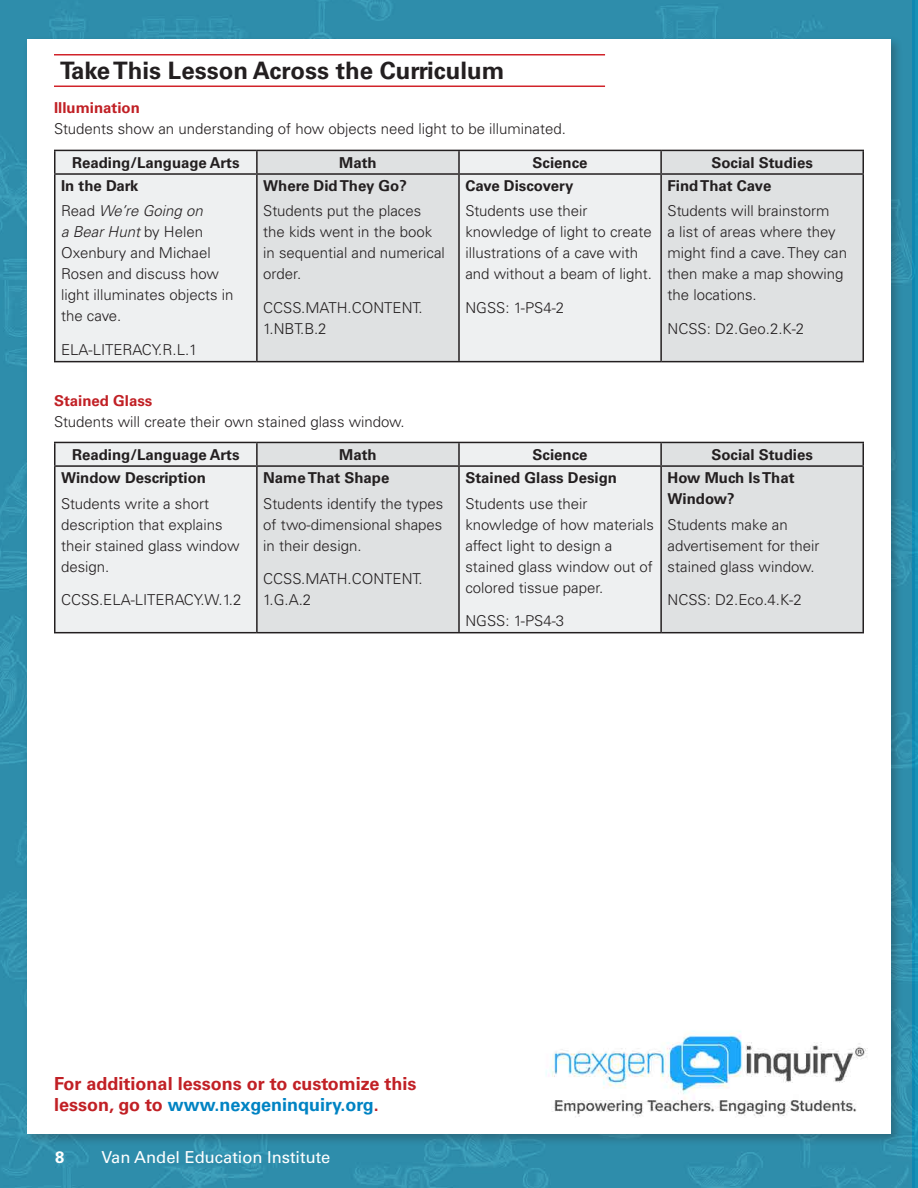
<style>
.page{position:relative;width:918px;height:1188px;background:#fff}
.page>*{position:absolute;margin:0;border:0;box-sizing:border-box;transform-origin:0 0}
.t1{font:700 24px "Univers LT Std";color:#231f20}
.t2{font:700 18px/21px "Univers LT Std";color:#c12025}
.t3{font:16.5px "Univers LT Std";color:#fff}
.t4{font:700 16.5px "Univers LT Std";color:#fff}
.t5{font:300 15px/21px "Univers LT Std";color:#231f20}
.t6{font:700 15px/21px "Univers LT Std";color:#231f20}
.t7{font:italic 300 15px/25.2px "Univers LT Std";color:#231f20}
.t8{font:700 15px "Univers LT Std";color:#c12025}
.s1{font-weight:700;font-style:normal}
.s2{font-style:normal}
.s3{font-style:italic}
.s4{color:#0083c3}
</style>
<div class="page">
<img style="left:0;top:0;width:912px;height:1188px">
<div style="left:23px;top:35px;width:880px;height:1112px;background:#231f20;opacity:.3"></div>
<div style="left:27px;top:39px;width:864px;height:1095px;background:#fff"></div>
<div style="left:912px;top:0;width:6px;height:1188px;background:#1087b1"></div>
<hr style="left:915px;top:0;width:3px;height:1188px;background:#1692b7">
<div style="left:56px;top:151px;width:200px;height:210px;background:#eef0f1"></div>
<svg style="left:258px;top:151px;width:604px;height:210px;background:#e3e5e6"></svg>
<hr style="left:54px;top:150px;width:203px;height:1px;background:#231f20">
<hr style="left:54px;top:151px;width:2px;height:22px;background:#231f20">
<hr style="left:257px;top:150px;width:202px;height:1px;background:#231f20">
<hr style="left:256px;top:151px;width:2px;height:22px;background:#231f20">
<hr style="left:459px;top:150px;width:202px;height:1px;background:#231f20">
<hr style="left:458px;top:151px;width:2px;height:22px;background:#231f20">
<hr style="left:661px;top:150px;width:203px;height:1px;background:#231f20">
<hr style="left:660px;top:151px;width:2px;height:22px;background:#231f20">
<hr style="left:862px;top:151px;width:2px;height:22px;background:#231f20">
<hr style="left:54px;top:173px;width:203px;height:2px;background:#231f20">
<hr style="left:54px;top:175px;width:2px;height:186px;background:#231f20">
<hr style="left:257px;top:173px;width:202px;height:2px;background:#231f20">
<hr style="left:256px;top:175px;width:2px;height:186px;background:#231f20">
<hr style="left:459px;top:173px;width:202px;height:2px;background:#231f20">
<hr style="left:458px;top:175px;width:2px;height:186px;background:#231f20">
<hr style="left:661px;top:173px;width:203px;height:2px;background:#231f20">
<hr style="left:660px;top:175px;width:2px;height:186px;background:#231f20">
<hr style="left:862px;top:175px;width:2px;height:186px;background:#231f20">
<hr style="left:54px;top:361px;width:203px;height:1px;background:#231f20">
<hr style="left:257px;top:361px;width:202px;height:1px;background:#231f20">
<hr style="left:459px;top:361px;width:202px;height:1px;background:#231f20">
<hr style="left:661px;top:361px;width:203px;height:1px;background:#231f20">
<div style="left:56px;top:443px;width:200px;height:189px;background:#eef0f1"></div>
<svg style="left:258px;top:443px;width:604px;height:189px;background:#e3e5e6"></svg>
<hr style="left:54px;top:442px;width:203px;height:1px;background:#231f20">
<hr style="left:54px;top:443px;width:2px;height:22px;background:#231f20">
<hr style="left:257px;top:442px;width:202px;height:1px;background:#231f20">
<hr style="left:256px;top:443px;width:2px;height:22px;background:#231f20">
<hr style="left:459px;top:442px;width:202px;height:1px;background:#231f20">
<hr style="left:458px;top:443px;width:2px;height:22px;background:#231f20">
<hr style="left:661px;top:442px;width:203px;height:1px;background:#231f20">
<hr style="left:660px;top:443px;width:2px;height:22px;background:#231f20">
<hr style="left:862px;top:443px;width:2px;height:22px;background:#231f20">
<hr style="left:54px;top:465px;width:203px;height:2px;background:#231f20">
<hr style="left:54px;top:467px;width:2px;height:165px;background:#231f20">
<hr style="left:257px;top:465px;width:202px;height:2px;background:#231f20">
<hr style="left:256px;top:467px;width:2px;height:165px;background:#231f20">
<hr style="left:459px;top:465px;width:202px;height:2px;background:#231f20">
<hr style="left:458px;top:467px;width:2px;height:165px;background:#231f20">
<hr style="left:661px;top:465px;width:203px;height:2px;background:#231f20">
<hr style="left:660px;top:467px;width:2px;height:165px;background:#231f20">
<hr style="left:862px;top:467px;width:2px;height:165px;background:#231f20">
<hr style="left:54px;top:632px;width:203px;height:1px;background:#231f20">
<hr style="left:257px;top:632px;width:202px;height:1px;background:#231f20">
<hr style="left:459px;top:632px;width:202px;height:1px;background:#231f20">
<hr style="left:661px;top:632px;width:203px;height:1px;background:#231f20">
<hr style="left:54px;top:54px;width:551px;height:2px;background:#d1232a">
<hr style="left:54px;top:86px;width:551px;height:1px;background:#d1232a">
<img style="left:545px;top:1031px;width:323px;height:87px">
<h1 class="t1" style="left:60px;top:56px;width:446px">Take This Lesson Across the Curriculum</h1>
<p class="t8" style="left:54px;top:99px;width:87px">Illumination</p>
<p class="t5" style="left:54px;top:118px;width:514px">Students show an understanding of how objects need light to be illuminated.</p>
<p class="t6" style="left:72px;top:152px;width:169px">Reading/Language Arts</p>
<p class="t6" style="left:339px;top:152px;width:39px">Math</p>
<p class="t6" style="left:533px;top:152px;width:57px">Science</p>
<p class="t6" style="left:711px;top:152px;width:103px">Social Studies</p>
<p class="t7" style="left:61px;top:174px;width:143px"><span class="s1">In the Dark<br></span><span class="s2">Read</span> We’re Going on</p>
<p class="t5" style="left:61px;top:222px;width:174px"><span class="s3">a Bear Hunt</span> by Helen<br>Oxenbury and Michael<br>Rosen and discuss how light illuminates objects in the cave.</p>
<p class="t5" style="left:61px;top:339px;width:138px">ELA-LITERACY.R.L.1</p>
<p class="t6" style="left:263px;top:176px;width:145px">Where Did They Go?</p>
<p class="t5" style="left:263px;top:201px;width:183px">Students put the places the kids went in the book in sequential and numerical order.</p>
<p class="t5" style="left:263px;top:297px;width:161px">CCSS.MATH.CONTENT.<br>1.NBT.B.2</p>
<p class="t6" style="left:668px;top:176px;width:105px">Find That Cave</p>
<p class="t5" style="left:668px;top:201px;width:181px">Students will brainstorm<br>a list of areas where they might find a cave. They can then make a map showing the locations.</p>
<p class="t5" style="left:668px;top:318px;width:138px">NCSS: D2.Geo.2.K-2</p>
<p class="t6" style="left:465px;top:176px;width:110px">Cave Discovery</p>
<p class="t5" style="left:465px;top:201px;width:188px">Students use their knowledge of light to create illustrations of a cave with and without a beam of light.</p>
<p class="t5" style="left:465px;top:297px;width:100px">NGSS: 1-PS4-2</p>
<p class="t8" style="left:54px;top:392px;width:100px">Stained Glass</p>
<p class="t5" style="left:54px;top:411px;width:352px">Students will create their own stained glass window.</p>
<p class="t6" style="left:72px;top:444px;width:169px">Reading/Language Arts</p>
<p class="t6" style="left:339px;top:444px;width:39px">Math</p>
<p class="t6" style="left:533px;top:444px;width:57px">Science</p>
<p class="t6" style="left:711px;top:444px;width:103px">Social Studies</p>
<p class="t6" style="left:61px;top:468px;width:146px">Window Description</p>
<p class="t5" style="left:61px;top:493px;width:180px">Students write a short description that explains their stained glass window design.</p>
<p class="t5" style="left:61px;top:589px;width:182px">CCSS.ELA-LITERACY.W.1.2</p>
<p class="t6" style="left:465px;top:468px;width:153px">Stained Glass Design</p>
<p class="t5" style="left:465px;top:493px;width:190px">Students use their knowledge of how materials affect light to design a stained glass window out of colored tissue paper.</p>
<p class="t5" style="left:465px;top:610px;width:100px">NGSS: 1-PS4-3</p>
<p class="t6" style="left:263px;top:468px;width:128px">Name That Shape</p>
<p class="t5" style="left:263px;top:493px;width:181px;text-align:justify">Students identify the types of two-dimensional shapes in their design.</p>
<p class="t5" style="left:263px;top:568px;width:161px">CCSS.MATH.CONTENT.<br>1.G.A.2</p>
<p class="t6" style="left:668px;top:468px;width:129px">How Much Is That<br>Window?</p>
<p class="t5" style="left:668px;top:514px;width:153px">Students make an advertisement for their stained glass window.</p>
<p class="t5" style="left:668px;top:589px;width:136px">NCSS: D2.Eco.4.K-2</p>
<p class="t2" style="left:54px;top:1073px;width:364px">For additional lessons or to customize this lesson, go to <span class="s4">www.nexgeninquiry.org</span>.</p>
<p class="t4" style="left:55px;top:1148px;width:11px">8</p>
<p class="t3" style="left:102px;top:1148px;width:230px">Van Andel Education Institute</p>
</div>
